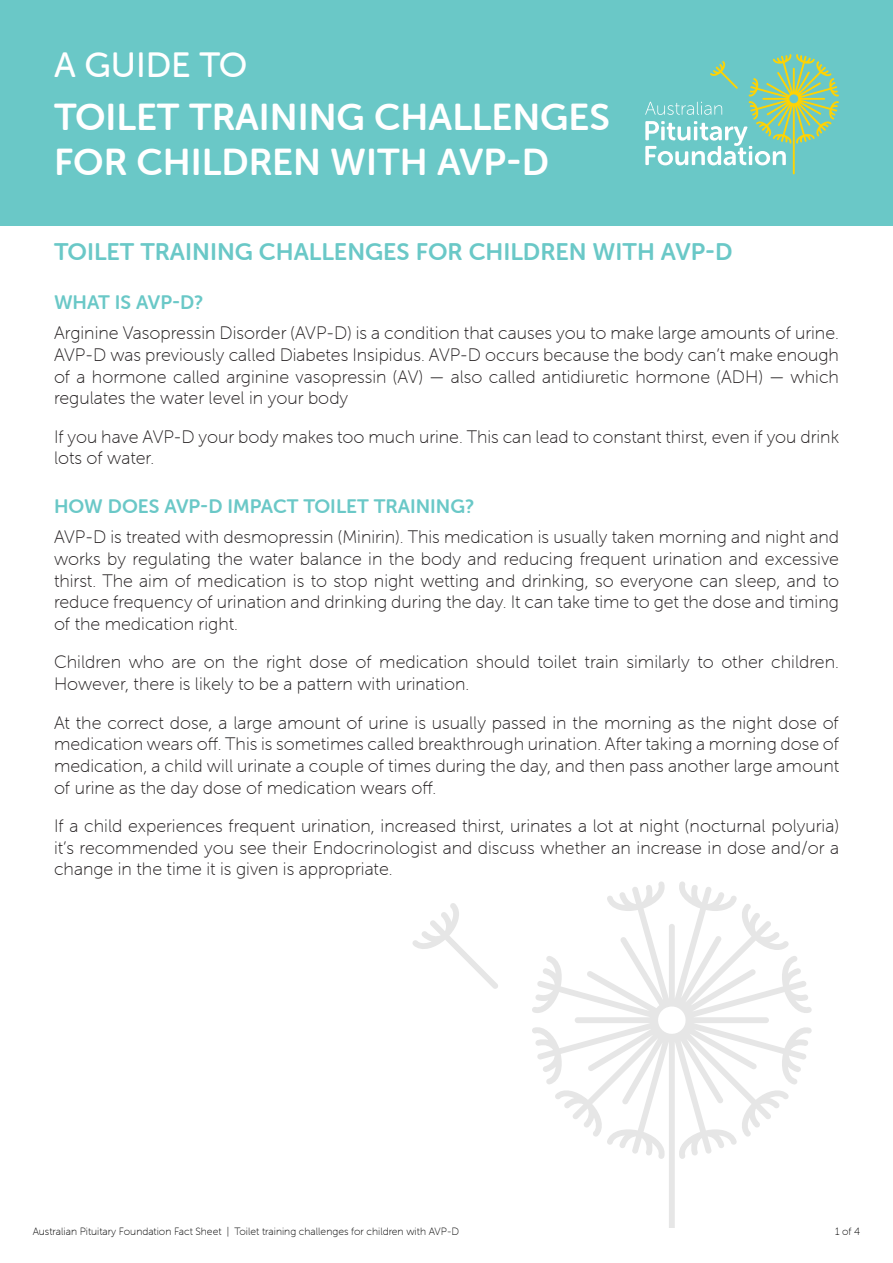
<style>
.page{position:relative;width:893px;height:1263px;background:#fff}
.page>*{position:absolute;margin:0;border:0;box-sizing:border-box;transform-origin:0 0}
.MAIN_Heading{font:37.5px/45px "Museo Sans Rounded 700";color:#fff}
.t1{font:35.1px "Museo Sans Rounded 500";color:#fff}
.Sub_Heading{font:24px "Museo Sans Rounded 700";color:#6ac8c7}
.Sub_sub_Heading{font:19.5px "Museo Sans Rounded 700";color:#6ac8c7}
.Main_Text{font:18px/21.6px "Museo Sans Rounded 100";color:#231f20;text-align:justify}
.t2{font:10.5px "Museo Sans Rounded 100";color:#000}
</style>
<div class="page">
<div style="left:0;top:0;width:893px;height:225px;background:#6ac8c7"></div>
<svg style="left:645px;top:54px;width:194px;height:120px"></svg>
<svg style="left:412px;top:903px;width:86px;height:86px"></svg>
<svg style="left:532px;top:881px;width:280px;height:346px"></svg>
<p class="t1" style="left:54px;top:46px;width:195px">A GUIDE TO</p>
<p class="MAIN_Heading" style="left:54px;top:94px;width:557px">TOILET TRAINING CHALLENGES<br>FOR CHILDREN WITH AVP-D</p>
<p class="Sub_Heading" style="left:54px;top:239px;width:680px">TOILET TRAINING CHALLENGES FOR CHILDREN WITH AVP-D</p>
<p class="Sub_sub_Heading" style="left:54px;top:292px;width:151px">WHAT IS AVP-D?</p>
<p class="Main_Text" style="left:54px;top:323px;width:786px">Arginine Vasopressin Disorder (AVP-D) is a condition that causes you to make large amounts of urine.<br>AVP-D was previously called Diabetes Insipidus. AVP-D occurs because the body can’t make enough of a hormone called arginine vasopressin (AV) — also called antidiuretic hormone (ADH) — which regulates the water level in your body</p>
<p class="Main_Text" style="left:54px;top:426px;width:786px">If you have AVP-D your body makes too much urine. This can lead to constant thirst, even if you drink lots of water.</p>
<p class="Sub_sub_Heading" style="left:54px;top:496px;width:422px">HOW DOES AVP-D IMPACT TOILET TRAINING?</p>
<p class="Main_Text" style="left:54px;top:527px;width:787px">AVP-D is treated with desmopressin (Minirin). This medication is usually taken morning and night and works by regulating the water balance in the body and reducing frequent urination and excessive thirst. The aim of medication is to stop night wetting and drinking, so everyone can sleep, and to reduce frequency of urination and drinking during the day. It can take time to get the dose and timing of the medication right.</p>
<p class="Main_Text" style="left:54px;top:652px;width:786px">Children who are on the right dose of medication should toilet train similarly to other children.<br>However, there is likely to be a pattern with urination.</p>
<p class="Main_Text" style="left:54px;top:712px;width:787px">At the correct dose, a large amount of urine is usually passed in the morning as the night dose of medication wears off. This is sometimes called breakthrough urination. After taking a morning dose of medication, a child will urinate a couple of times during the day, and then pass another large amount of urine as the day dose of medication wears off.</p>
<p class="Main_Text" style="left:54px;top:815px;width:786px">If a child experiences frequent urination, increased thirst, urinates a lot at night (nocturnal polyuria) it’s recommended you see their Endocrinologist and discuss whether an increase in dose and/or a change in the time it is given is appropriate.</p>
<p class="t2" style="left:33px;top:1226px;width:428px">Australian Pituitary Foundation Fact Sheet | Toilet training challenges for children with AVP-D</p>
<p class="t2" style="left:835px;top:1226px;width:27px">1 of 4</p>
</div>
